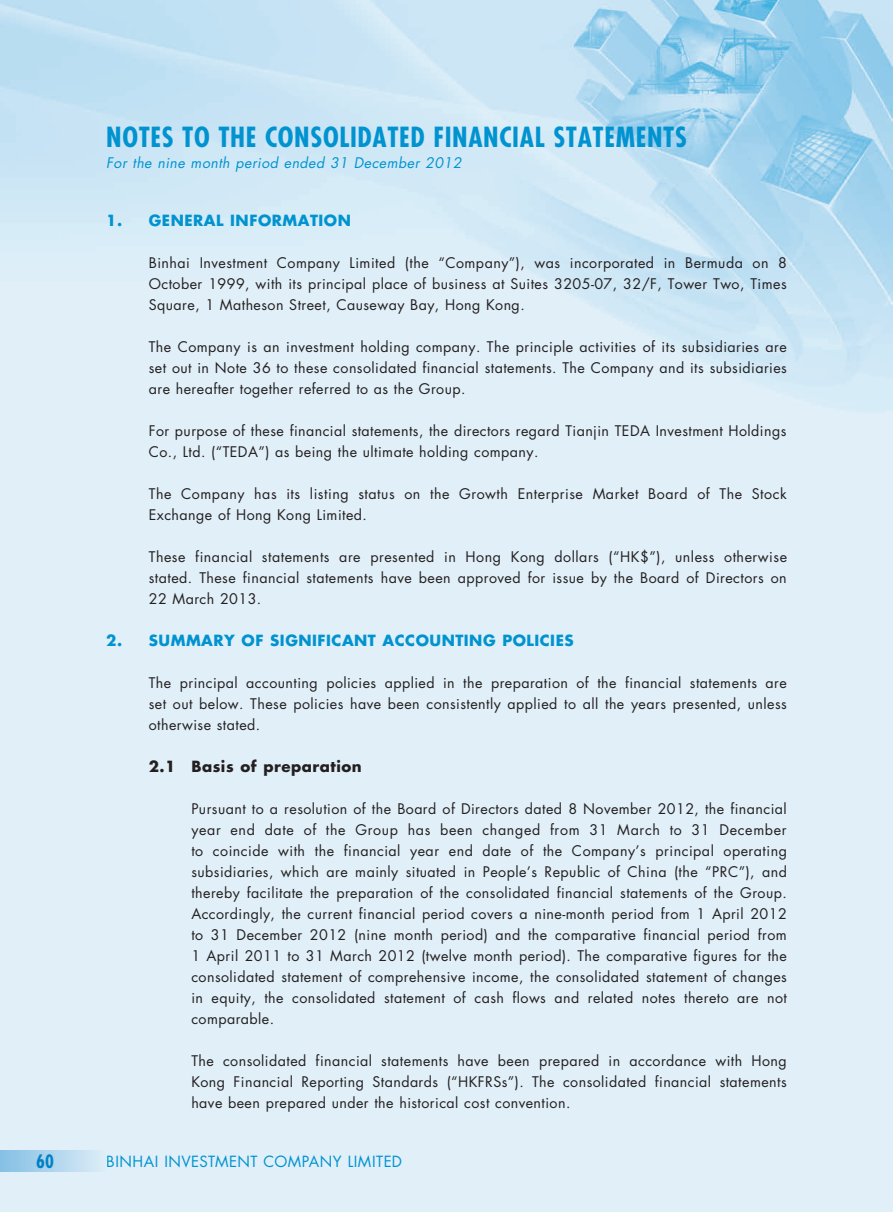
<style>
.page{position:relative;width:893px;height:1212px;background:#fff}
.page>*{position:absolute;margin:0;border:0;box-sizing:border-box;transform-origin:0 0}
.t1{font:700 condensed 27px "Futura";letter-spacing:.025em;color:#0093d0}
.t2{font:700 condensed 18px "Futura";color:#0093d0}
.t3{font:700 15px "Futura";letter-spacing:.035em;color:#0093d0}
.t4{font:15px "Futura";letter-spacing:.03em;color:#0093d0}
.t5{font:700 15px "Futura";letter-spacing:.035em;color:#231f20}
.t6{font:14.25px/21px "Futura";letter-spacing:.03em;color:#231f20;text-align:justify}
.t7{font:italic 14.25px "Futura";letter-spacing:.03em;color:#0093d0}
</style>
<div class="page">
<img style="left:0;top:0;width:893px;height:1212px">
<div style="left:0;top:1150px;width:106px;height:21px;background:linear-gradient(to right,#84bfe4,#dcecf7)"></div>
<h1 class="t1" style="left:106px;top:120px;width:582px">NOTES TO THE CONSOLIDATED FINANCIAL STATEMENTS</h1>
<p class="t7" style="left:106px;top:154px;width:357px">For the nine month period ended 31 December 2012</p>
<p class="t3" style="left:106px;top:210px;width:246px">1. GENERAL INFORMATION</p>
<p class="t6" style="left:149px;top:252px;width:640px">Binhai Investment Company Limited (the “Company”), was incorporated in Bermuda on 8<br>October 1999, with its principal place of business at Suites 3205-07, 32/F, Tower Two, Times Square, 1 Matheson Street, Causeway Bay, Hong Kong.</p>
<p class="t6" style="left:149px;top:336px;width:640px">The Company is an investment holding company. The principle activities of its subsidiaries are set out in Note 36 to these consolidated financial statements. The Company and its subsidiaries are hereafter together referred to as the Group.</p>
<p class="t6" style="left:149px;top:420px;width:639px">For purpose of these financial statements, the directors regard Tianjin TE DA Investment Holdings<br>Co., Ltd. (“TE DA”) as being the ultimate holding company.</p>
<p class="t6" style="left:149px;top:483px;width:639px">The Company has its listing status on the Growth Enterprise Market Board of The Stock<br>Exchange of Hong Kong Limited.</p>
<p class="t6" style="left:149px;top:546px;width:640px">These financial statements are presented in Hong Kong dollars (“HK$”), unless otherwise stated. These financial statements have been approved for issue by the Board of Directors on 22 March 2013.</p>
<p class="t3" style="left:106px;top:630px;width:469px">2. SUMMARY OF SIGNIFICANT ACCOUNTING POLICIES</p>
<p class="t6" style="left:149px;top:672px;width:640px">The principal accounting policies applied in the preparation of the financial statements are set out below. These policies have been consistently applied to all the years presented, unless otherwise stated.</p>
<p class="t5" style="left:149px;top:756px;width:215px">2.1 Basis of preparation</p>
<p class="t6" style="left:191px;top:798px;width:597px">Pursuant to a resolution of the Board of Directors dated 8 November 2012, the financial year end date of the Group has been changed from 31 March to 31 December to coincide with the financial year end date of the Company’s principal operating subsidiaries, which are mainly situated in People’s Republic of China (the “PRC”), and thereby facilitate the preparation of the consolidated financial statements of the Group.<br>Accordingly, the current financial period covers a nine-month period from 1 April 2012 to 31 December 2012 (nine month period) and the comparative financial period from 1 April 2011 to 31 March 2012 (twelve month period). The comparative figures for the consolidated statement of comprehensive income, the consolidated statement of changes in equity, the consolidated statement of cash flows and related notes thereto are not comparable.</p>
<p class="t6" style="left:191px;top:1050px;width:597px">The consolidated financial statements have been prepared in accordance with Hong Kong Financial Reporting Standards (“HKFRSs”). The consolidated financial statements have been prepared under the historical cost convention.</p>
<p class="t2" style="left:36px;top:1150px;width:19px">60</p>
<p class="t4" style="left:106px;top:1151px;width:36px">Binhai</p>
<p class="t4" style="left:164px;top:1151px;width:237px">Investment company limited</p>
</div>
